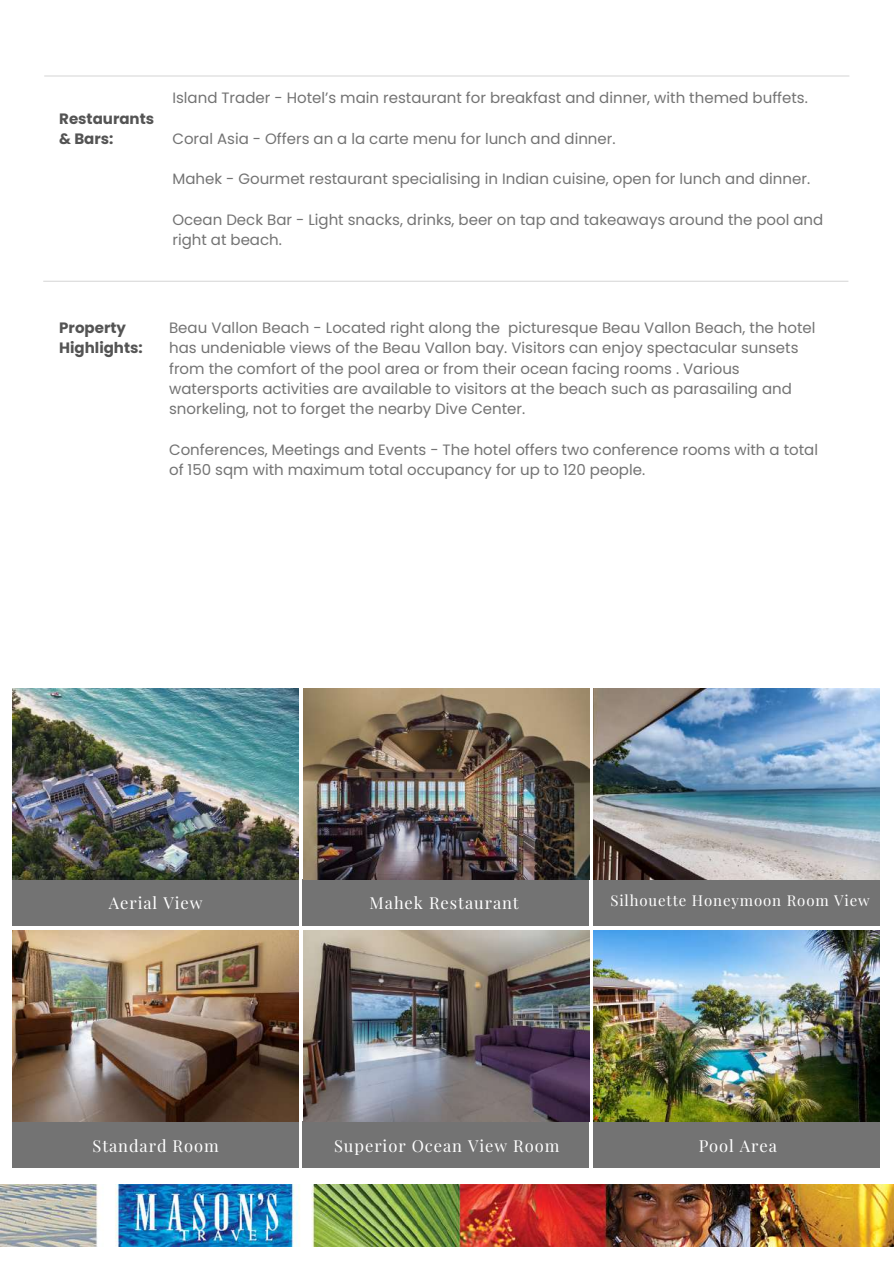
<style>
.page{position:relative;width:894px;height:1264px;background:#fff}
.page>*{position:absolute;margin:0;border:0;box-sizing:border-box;transform-origin:0 0}
.t1{font:16.5px "Playfair Display";letter-spacing:.055em;color:#fff}
.t2{font:15px/20.2px "Poppins";color:#737373}
.t3{font:700 15px/20.2px "Poppins";color:#545454}
.t4{font:15px "Playfair Display";letter-spacing:.055em;color:#fff}
</style>
<div class="page">
<img style="left:0;top:1184px;width:893px;height:62px">
<div style="left:13px;top:1121px;width:286px;height:46px;background:#737373"></div>
<hr style="left:44px;top:75px;width:805px;height:2px;background:#d9d9d9">
<div style="left:302px;top:1121px;width:287px;height:46px;background:#737373"></div>
<div style="left:593px;top:1121px;width:286px;height:46px;background:#737373"></div>
<img style="left:13px;top:930px;width:285px;height:191px">
<img style="left:303px;top:930px;width:286px;height:191px">
<img style="left:593px;top:930px;width:285px;height:191px">
<div style="left:12px;top:879px;width:287px;height:46px;background:#737373"></div>
<div style="left:302px;top:879px;width:287px;height:46px;background:#737373"></div>
<div style="left:593px;top:879px;width:286px;height:46px;background:#737373"></div>
<img style="left:12px;top:688px;width:286px;height:191px">
<img style="left:303px;top:688px;width:286px;height:191px">
<img style="left:593px;top:688px;width:285px;height:191px">
<hr style="left:43px;top:281px;width:805px;height:1px;background:#d9d9d9">
<p class="t3" style="left:59px;top:108px;width:96px">Restaurants &amp; Bars:</p>
<p class="t2" style="left:172px;top:88px;width:637px">Island Trader - Hotel’s main restaurant for breakfast and dinner, with themed buffets.</p>
<p class="t2" style="left:172px;top:128px;width:444px">Coral Asia - Offers an a la carte menu for lunch and dinner.</p>
<p class="t2" style="left:172px;top:169px;width:639px">Mahek - Gourmet restaurant specialising in Indian cuisine, open for lunch and dinner.</p>
<p class="t2" style="left:172px;top:209px;width:652px">Ocean Deck Bar - Light snacks, drinks, beer on tap and takeaways around the pool and right at beach.</p>
<p class="t3" style="left:59px;top:317px;width:85px">Property<br>Highlights:</p>
<p class="t2" style="left:169px;top:317px;width:647px">Beau Vallon Beach - Located right along the picturesque Beau Vallon Beach, the hotel has undeniable views of the Beau Vallon bay. Visitors can enjoy spectacular sunsets from the comfort of the pool area or from their ocean facing rooms . Various watersports activities are available to visitors at the beach such as parasailing and snorkeling, not to forget the nearby Dive Center.</p>
<p class="t2" style="left:169px;top:439px;width:650px">Conferences, Meetings and Events - The hotel offers two conference rooms with a total of 150 sqm with maximum total occupancy for up to 120 people.</p>
<p class="t1" style="left:109px;top:891px;width:95px">Aerial View</p>
<p class="t1" style="left:369px;top:891px;width:151px">Mahek Restaurant</p>
<p class="t4" style="left:610px;top:889px;width:261px">Silhouette Honeymoon Room View</p>
<p class="t1" style="left:92px;top:1133px;width:128px">Standard Room</p>
<p class="t1" style="left:334px;top:1133px;width:227px">Superior Ocean View Room</p>
<p class="t1" style="left:698px;top:1133px;width:80px">Pool Area</p>
</div>
